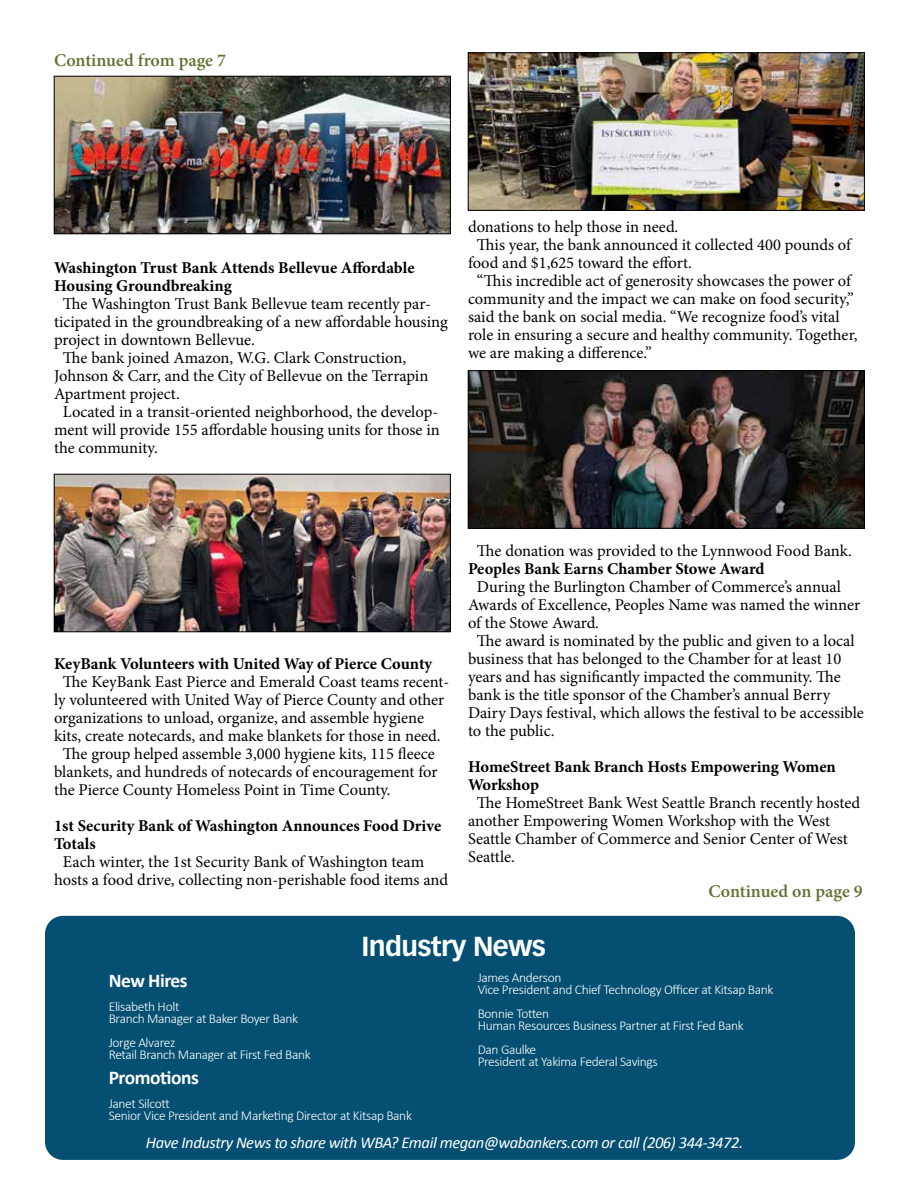
<style>
.page{position:relative;width:918px;height:1188px;background:#fff}
.page>*{position:absolute;margin:0;border:0;box-sizing:border-box;transform-origin:0 0}
.t1{font:700 27px "Vectora LT Pro";letter-spacing:-.025em;color:#fff}
.t2{font:700 19.5px "Calibri";letter-spacing:-.025em;color:#fff}
.t3{font:600 18px "Minion Pro";color:#5f7232}
.t4{font:16.5px/18px "Minion Pro";color:#000}
.t5{font:700 16.5px/18px "Minion Pro";letter-spacing:-.005em;color:#000}
.t6{font:italic 16.5px "Calibri";letter-spacing:-.025em;color:#fff}
.t7{font:300 13.5px/12px "Calibri";letter-spacing:-.025em;color:#fff}
</style>
<div class="page">
<div style="left:45px;top:916px;width:810px;height:244px;background:#055072;border-radius:18px"></div>
<img style="left:56px;top:78px;width:393px;height:154px">
<div style="left:54px;top:76px;width:397px;height:158px;border:1px solid #000"></div>
<img style="left:56px;top:476px;width:393px;height:154px">
<div style="left:54px;top:474px;width:397px;height:158px;border:1px solid #000"></div>
<img style="left:470px;top:55px;width:393px;height:154px">
<div style="left:468px;top:53px;width:397px;height:158px;border:1px solid #000"></div>
<img style="left:470px;top:372px;width:393px;height:154px">
<div style="left:468px;top:370px;width:397px;height:158px;border:1px solid #000"></div>
<p class="t3" style="left:54px;top:47px;width:173px">Continued from page 7</p>
<p class="t5" style="left:54px;top:259px;width:362px">Washington Trust Bank Attends Bellevue Affordable<br>Housing Groundbreaking</p>
<p class="t4" style="left:63px;top:295px;width:369px">The Washington Trust Bank Bellevue team recently par-</p>
<p class="t4" style="left:54px;top:313px;width:395px">ticipated in the groundbreaking of a new affordable housing</p>
<p class="t4" style="left:54px;top:331px;width:202px">project in downtown Bellevue.</p>
<p class="t4" style="left:63px;top:349px;width:345px">The bank joined Amazon, W.G. Clark Construction,</p>
<p class="t4" style="left:54px;top:367px;width:376px">Johnson &amp; Carr, and the City of Bellevue on the Terrapin</p>
<p class="t4" style="left:54px;top:385px;width:127px">Apartment project.</p>
<p class="t4" style="left:63px;top:403px;width:377px">Located in a transit-oriented neighborhood, the develop-</p>
<p class="t4" style="left:54px;top:421px;width:387px">ment will provide 155 affordable housing units for those in</p>
<p class="t4" style="left:54px;top:439px;width:105px">the community.</p>
<p class="t4" style="left:468px;top:217px;width:212px">donations to help those in need.</p>
<p class="t4" style="left:477px;top:235px;width:376px">This year, the bank announced it collected 400 pounds of</p>
<p class="t4" style="left:468px;top:253px;width:225px">food and $1,625 toward the effort.</p>
<p class="t4" style="left:477px;top:271px;width:375px">“This incredible act of generosity showcases the power of</p>
<p class="t4" style="left:468px;top:289px;width:387px">community and the impact we can make on food security,”</p>
<p class="t4" style="left:468px;top:307px;width:373px">said the bank on social media. “We recognize food’s vital</p>
<p class="t4" style="left:468px;top:325px;width:391px">role in ensuring a secure and healthy community. Together,</p>
<p class="t4" style="left:468px;top:343px;width:185px">we are making a difference.”</p>
<p class="t5" style="left:54px;top:655px;width:380px">KeyBank Volunteers with United Way of Pierce County</p>
<p class="t4" style="left:63px;top:673px;width:388px">The KeyBank East Pierce and Emerald Coast teams recent-</p>
<p class="t4" style="left:54px;top:691px;width:392px">ly volunteered with United Way of Pierce County and other</p>
<p class="t4" style="left:54px;top:709px;width:372px">organizations to unload, organize, and assemble hygiene</p>
<p class="t4" style="left:54px;top:727px;width:388px">kits, create notecards, and make blankets for those in need.</p>
<p class="t4" style="left:63px;top:745px;width:373px">The group helped assemble 3,000 hygiene kits, 115 fleece</p>
<p class="t4" style="left:54px;top:763px;width:385px">blankets, and hundreds of notecards of encouragement for</p>
<p class="t4" style="left:54px;top:781px;width:338px">the Pierce County Homeless Point in Time County.</p>
<p class="t5" style="left:54px;top:817px;width:389px">1st Security Bank of Washington Announces Food Drive<br>Totals</p>
<p class="t4" style="left:54px;top:853px;width:396px;text-indent:9px">Each winter, the 1st Security Bank of Washington team hosts a food drive, collecting non-perishable food items and</p>
<p class="t4" style="left:477px;top:541px;width:376px">The donation was provided to the Lynnwood Food Bank.</p>
<p class="t5" style="left:468px;top:559px;width:298px">Peoples Bank Earns Chamber Stowe Award</p>
<p class="t4" style="left:477px;top:577px;width:366px">During the Burlington Chamber of Commerce’s annual</p>
<p class="t4" style="left:468px;top:595px;width:394px">Awards of Excellence, Peoples Name was named the winner</p>
<p class="t4" style="left:468px;top:613px;width:133px">of the Stowe Award.</p>
<p class="t4" style="left:477px;top:631px;width:379px">The award is nominated by the public and given to a local</p>
<p class="t4" style="left:468px;top:649px;width:375px">business that has belonged to the Chamber for at least 10</p>
<p class="t4" style="left:468px;top:667px;width:374px">years and has significantly impacted the community. The</p>
<p class="t4" style="left:468px;top:685px;width:364px">bank is the title sponsor of the Chamber’s annual Berry</p>
<p class="t4" style="left:468px;top:703px;width:397px">Dairy Days festival, which allows the festival to be accessible</p>
<p class="t4" style="left:468px;top:721px;width:88px">to the public.</p>
<p class="t5" style="left:468px;top:757px;width:369px">HomeStreet Bank Branch Hosts Empowering Women<br>Workshop</p>
<p class="t4" style="left:468px;top:793px;width:394px;text-indent:9px">The HomeStreet Bank West Seattle Branch recently hosted another Empowering Women Workshop with the West Seattle Chamber of Commerce and Senior Center of West Seattle.</p>
<p class="t3" style="left:708px;top:879px;width:156px">Continued on page 9</p>
<h1 class="t1" style="left:362px;top:930px;width:186px">Industry News</h1>
<p class="t2" style="left:109px;top:966px;width:81px">New Hires</p>
<p class="t7" style="left:109px;top:1000px;width:191px">Elisabeth Holt<br>Branch Manager at Baker Boyer Bank</p>
<p class="t7" style="left:109px;top:1036px;width:203px;line-height:12.8px">Jorge Alvarez<br>Retail Branch Manager at First Fed Bank</p>
<p class="t2" style="left:109px;top:1064px;width:92px">Promotions</p>
<p class="t7" style="left:109px;top:1098px;width:305px">Janet Silcott<br>Senior Vice President and Marketing Director at Kitsap Bank</p>
<p class="t7" style="left:478px;top:972px;width:297px">James Anderson<br>Vice President and Chief Technology Officer at Kitsap Bank</p>
<p class="t7" style="left:478px;top:1008px;width:268px">Bonnie Totten<br>Human Resources Business Partner at First Fed Bank</p>
<p class="t7" style="left:478px;top:1044px;width:182px">Dan Gaulke<br>President at Yakima Federal Savings</p>
<p class="t6" style="left:146px;top:1131px;width:599px">Have Industry News to share with WBA? Email megan@wabankers.com or call (206) 344-3472.</p>
</div>
